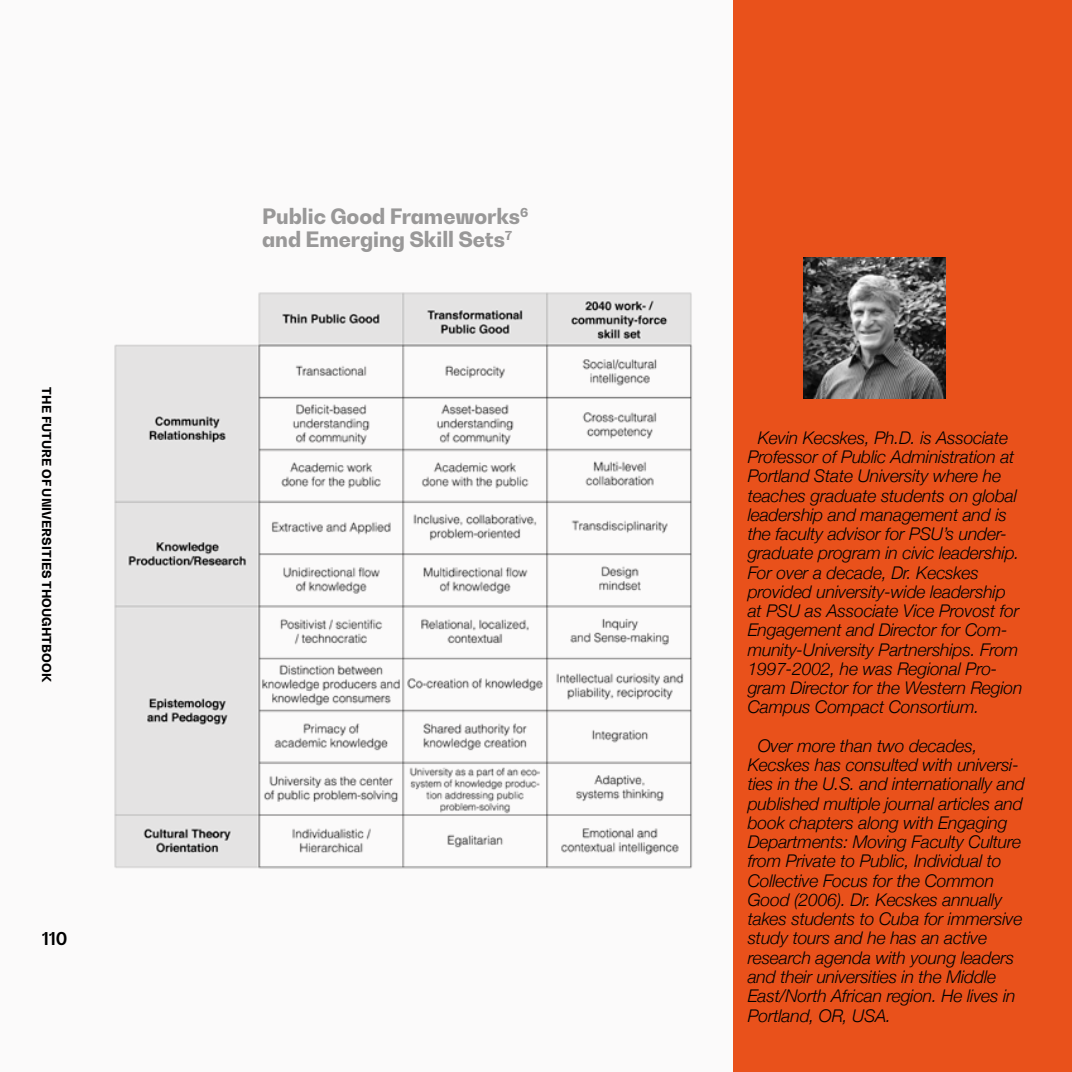
<style>
.page{position:relative;width:1072px;height:1072px;background:#fff}
.page>*{position:absolute;margin:0;border:0;box-sizing:border-box;transform-origin:0 0}
.t1{font:800 21px/22.8px "Bw Gradual DEMO";color:#999898}
.t2{font:italic 300 17.5px/19.2px "Helvetica Neue";letter-spacing:-.01em;color:#000}
.t3{font:700 17.5px "Bw Gradual DEMO";color:#000}
.t4{font:800 12.25px "Bw Gradual DEMO";letter-spacing:.01em;color:#000}
</style>
<div class="page">
<div style="left:0;top:0;width:1071px;height:1071px;background:#fbfafa"></div>
<div style="left:733px;top:0;width:338px;height:1071px;background:#e9511b"></div>
<img style="left:804px;top:257px;width:141px;height:142px">
<img style="left:114px;top:292px;width:579px;height:577px">
<p class="t4" style="left:55px;top:387px;width:296px;rotate:90deg">THE FUTURE OF UNIVERSITIES THOUGHTBOOK</p>
<p class="t3" style="left:42px;top:927px;width:27px">110</p>
<p class="t1" style="left:262px;top:204px;width:268px">Public Good Frameworks<sup>6 </sup>and Emerging Skill Sets<sup>7</sup></p>
<p class="t2" style="left:747px;top:427px;width:276px;text-indent:10px">Kevin Kecskes, Ph.D. is Associate Professor of Public Administration at Portland State University where he teaches graduate students on global leadership and management and is the faculty advisor for PSU’s under&shy;graduate program in civic leadership.<br>For over a decade, Dr. Kecskes provided university-wide leadership at PSU as Associate Vice Provost for Engagement and Director for Com&shy;munity-University Partnerships. From 1997-2002, he was Regional Pro&shy;gram Director for the Western Region Campus Compact Consortium.</p>
<p class="t2" style="left:747px;top:735px;width:279px;text-indent:10px">Over more than two decades, Kecskes has consulted with universi&shy;ties in the U.S. and internationally and published multiple journal articles and book chapters along with Engaging Departments: Moving Faculty Culture from Private to Public, Individual to Collective Focus for the Common Good (2006). Dr. Kecskes annually takes students to Cuba for immersive study tours and he has an active research agenda with young leaders and their universities in the Middle East/North African region. He lives in Portland, OR, USA.</p>
</div>
